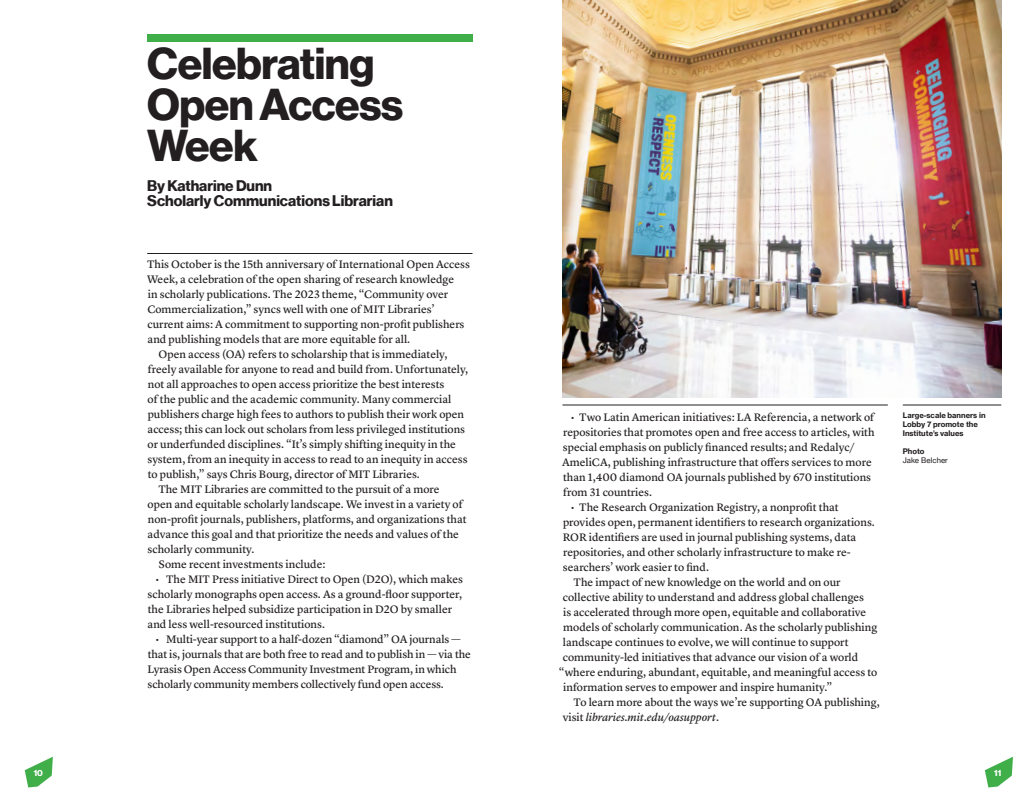
<style>
.page{position:relative;width:1035px;height:810px;background:#fff}
.page>*{position:absolute;margin:0;border:0;box-sizing:border-box;transform-origin:0 0}
.HEADLINE{font:43.75px/41.2px "N Haas Grotesk DS Std 75 Bd";letter-spacing:-.01em;color:#231f20}
.HEADLINE-2{font:15px/15px "N Haas Grotesk DS Pro 75 Bd";color:#231f20}
.BODYCOPY{font:11.25px/15px "Lyon Text Regular No.2";color:#231f20}
.FIRST_PARAGRAPH{font:11.25px/15px "Lyon Text Regular No.2";color:#231f20}
.t1{font:8.75px "N Haas Grotesk DS Std 75 Bd";color:#fff}
.CAPTION_BOLD{font:7.5px/9px "N Haas Grotesk TX Pro 75 Bd";color:#231f20}
.CAPTION_BOLD-2{font:7.5px "N Haas Grotesk TX Pro 55 Rg";color:#231f20}
.s1{font-style:italic}
</style>
<div class="page">
<svg style="left:25px;top:757px;width:28px;height:31px"></svg>
<svg style="left:985px;top:757px;width:28px;height:31px"></svg>
<div style="left:147px;top:34px;width:326px;height:8px;background:#40ae49"></div>
<hr style="left:147px;top:253px;width:325px;height:1px;background:#231f20">
<hr style="left:562px;top:405px;width:326px;height:1px;background:#231f20">
<hr style="left:903px;top:405px;width:98px;height:1px;background:#231f20">
<img style="left:562px;top:0;width:439px;height:398px">
<p class="HEADLINE" style="left:147px;top:43px;width:258px">Celebrating<br>Open Access<br>Week</p>
<p class="HEADLINE-2" style="left:147px;top:179px;width:247px">By Katharine Dunn<br>Scholarly Communications Librarian</p>
<p class="FIRST_PARAGRAPH" style="left:147px;top:256px;width:324px">This October is the 15th anniversary of International Open Access Week, a celebration of the open sharing of research knowledge<br>in scholarly publications. The 2023 theme, “Community over Commercialization,” syncs well with one of MIT Libraries’ current aims: A commitment to supporting non-profit publishers and publishing models that are more equitable for all.</p>
<p class="BODYCOPY" style="left:148px;top:346px;width:322px;text-indent:11px">Open access (OA) refers to scholarship that is immediately, freely available for anyone to read and build from. Unfortunately, not all approaches to open access prioritize the best interests<br>of the public and the academic community. Many commercial publishers charge high fees to authors to publish their work open access; this can lock out scholars from less privileged institutions or underfunded disciplines. “It’s simply shifting inequity in the system, from an inequity in access to read to an inequity in access to publish,” says Chris Bourg, director of MIT Libraries.</p>
<p class="BODYCOPY" style="left:148px;top:481px;width:321px;text-indent:11px">The MIT Libraries are committed to the pursuit of a more open and equitable scholarly landscape. We invest in a variety of non-profit journals, publishers, platforms, and organizations that advance this goal and that prioritize the needs and values of the scholarly community.</p>
<p class="BODYCOPY" style="left:159px;top:556px;width:168px">Some recent investments include:</p>
<p class="BODYCOPY" style="left:148px;top:571px;width:317px;text-indent:8px">• The MIT Press initiative Direct to Open (D2O), which makes scholarly monographs open access. As a ground-floor supporter, the Libraries helped subsidize participation in D2O by smaller and less well-resourced institutions.</p>
<p class="BODYCOPY" style="left:147px;top:631px;width:325px;text-indent:8px">• Multi-year support to a half-dozen “diamond” OA journals — that is, journals that are both free to read and to publish in — via the Lyrasis Open Access Community Investment Program, in which scholarly community members collectively fund open access.</p>
<p class="BODYCOPY" style="left:562px;top:409px;width:314px;text-indent:9px">• Two Latin American initiatives: LA Referencia, a network of repositories that promotes open and free access to articles, with special emphasis on publicly financed results; and Redalyc/ AmeliCA, publishing infrastructure that offers services to more than 1,400 diamond OA journals published by 670 institutions from 31 countries.</p>
<p class="BODYCOPY" style="left:563px;top:499px;width:314px;text-indent:8px">• The Research Organization Registry, a nonprofit that provides open, permanent identifiers to research organizations.<br>ROR identifiers are used in journal publishing systems, data repositories, and other scholarly infrastructure to make re&shy;searchers’ work easier to find.</p>
<p class="BODYCOPY" style="left:574px;top:574px;width:268px">The impact of new knowledge on the world and on our</p>
<p class="BODYCOPY" style="left:563px;top:589px;width:303px">collective ability to understand and address global challenges</p>
<p class="BODYCOPY" style="left:563px;top:604px;width:305px">is accelerated through more open, equitable and collaborative</p>
<p class="BODYCOPY" style="left:563px;top:619px;width:316px">models of scholarly communication. As the scholarly publishing</p>
<p class="BODYCOPY" style="left:563px;top:634px;width:287px">landscape continues to evolve, we will continue to support</p>
<p class="BODYCOPY" style="left:563px;top:649px;width:297px">community-led initiatives that advance our vision of a world</p>
<p class="BODYCOPY" style="left:559px;top:664px;width:320px">“where enduring, abundant, equitable, and meaningful access to</p>
<p class="BODYCOPY" style="left:563px;top:679px;width:271px">information serves to empower and inspire humanity.”</p>
<p class="BODYCOPY" style="left:563px;top:694px;width:319px;text-indent:11px">To learn more about the ways we’re supporting OA publishing, visit <span class="s1">libraries.mit.edu/oasupport</span>.</p>
<p class="CAPTION_BOLD" style="left:903px;top:411px;width:84px">Large-scale banners in<br>Lobby 7 promote the<br>Institute’s values</p>
<p class="CAPTION_BOLD" style="left:903px;top:447px;width:23px">Photo</p>
<p class="CAPTION_BOLD-2" style="left:903px;top:456px;width:47px">Jake Belcher</p>
<p class="t1" style="left:34px;top:768px;width:11px">10</p>
<p class="t1" style="left:994px;top:768px;width:9px">11</p>
</div>
